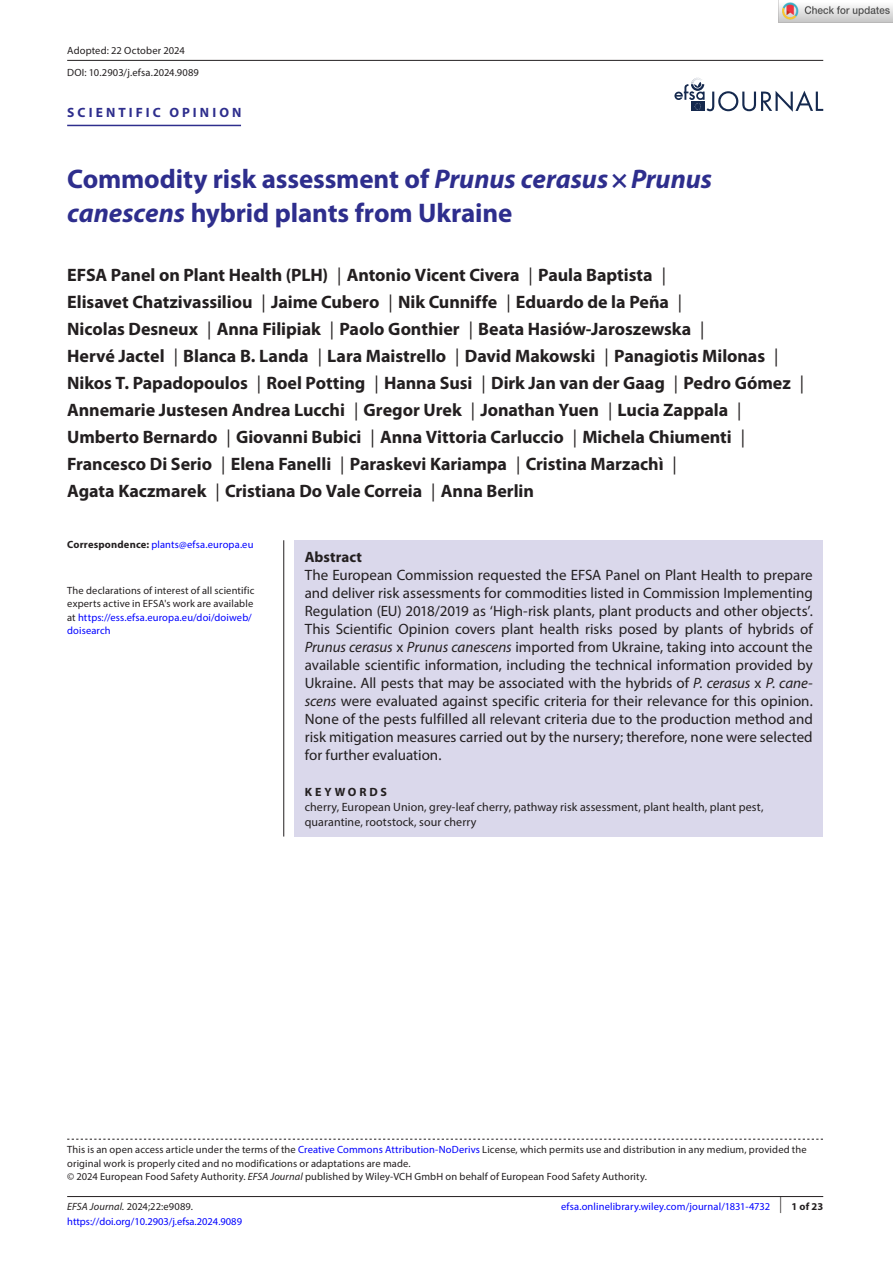
<style>
.page{position:relative;width:893px;height:1263px;background:#fff}
.page>*{position:absolute;margin:0;border:0;box-sizing:border-box;transform-origin:0 0}
.t1{font:700 27px/34.5px "Myriad Pro";letter-spacing:-.005em;color:#2e2e8d}
.t2{font:700 18px/27px "Myriad Pro";letter-spacing:-.005em;color:#231f20}
.t3{font:15px/18px "Myriad Pro";color:#231f20;text-align:justify}
.t4{font:700 15px "Myriad Pro";color:#231f20}
.t5{font:700 13.5px "Myriad Pro";letter-spacing:.23em;color:#2e2e8d}
.t6{font:12px/15px "Myriad Pro";letter-spacing:.005em;color:#231f20}
.t7{font:700 12px "Myriad Pro";letter-spacing:.24em;color:#231f20}
.t8{font:10.5px/13.5px "Myriad Pro";letter-spacing:.015em;color:#231f20}
.t9{font:10.5px "Myriad Pro";letter-spacing:.01em;color:#00f}
.t10{font:700 10.5px "Myriad Pro";color:#231f20}
.s1{font-style:italic}
.s2{font-weight:400}
.s3{font-weight:700;color:#231f20}
.s4{color:#00f}
</style>
<div class="page">
<hr style="left:67px;top:1196px;width:756px;height:1px;background:#231f20">
<svg style="left:674px;top:78px;width:149px;height:34px"></svg>
<hr style="left:67px;top:125px;width:174px;height:1px;background:#2e2e8d">
<hr style="left:67px;top:60px;width:756px;height:1px;background:#231f20">
<svg style="left:67px;top:1139px;width:756px;height:1px"></svg>
<div style="left:294px;top:540px;width:529px;height:296px;background:#dad8eb"></div>
<hr style="left:283px;top:540px;width:1px;height:296px;background:#231f20">
<img style="left:779px;top:2px;width:114px;height:20px">
<p class="t8" style="left:67px;top:39px;width:133px;line-height:22px">Adopted: 22 October 2024<br>DOI: 10.2903/j.efsa.2024.9089</p>
<p class="t5" style="left:67px;top:104px;width:176px">SCIENTIFIC OPINION</p>
<h1 class="t1" style="left:67px;top:160px;width:646px">Commodity risk assessment of <span class="s1">Prunus cerasus</span>×<span class="s1">Prunus canescens</span> hybrid plants from Ukraine</h1>
<p class="t2" style="left:67px;top:261px;width:738px">EFSA Panel on Plant Health (PLH) <span class="s2">|</span> Antonio Vicent Civera <span class="s2">|</span> Paula Baptista <span class="s2">|<br></span>Elisavet Chatzivassiliou <span class="s2">|</span> Jaime Cubero <span class="s2">|</span> Nik Cunniffe <span class="s2">|</span> Eduardo de la Peña <span class="s2">|<br></span>Nicolas Desneux <span class="s2">|</span> Anna Filipiak <span class="s2">|</span> Paolo Gonthier <span class="s2">|</span> Beata Hasiów-Jaroszewska <span class="s2">|<br></span>Hervé Jactel <span class="s2">|</span> Blanca B. Landa <span class="s2">|</span> Lara Maistrello <span class="s2">|</span> David Makowski <span class="s2">|</span> Panagiotis Milonas <span class="s2">| </span>Nikos T. Papadopoulos <span class="s2">|</span> Roel Potting <span class="s2">|</span> Hanna Susi <span class="s2">|</span> Dirk Jan van der Gaag <span class="s2">|</span> Pedro Gómez <span class="s2">| </span>Annemarie Justesen Andrea Lucchi <span class="s2">|</span> Gregor Urek <span class="s2">|</span> Jonathan Yuen <span class="s2">|</span> Lucia Zappala <span class="s2">| </span>Umberto Bernardo <span class="s2">|</span> Giovanni Bubici <span class="s2">|</span> Anna Vittoria Carluccio <span class="s2">|</span> Michela Chiumenti <span class="s2">| </span>Francesco Di Serio <span class="s2">|</span> Elena Fanelli <span class="s2">|</span> Paraskevi Kariampa <span class="s2">|</span> Cristina Marzachì <span class="s2">|<br></span>Agata Kaczmarek <span class="s2">|</span> Cristiana Do Vale Correia <span class="s2">|</span> Anna Berlin</p>
<p class="t9" style="left:67px;top:538px;width:188px"><span class="s3">Correspondence:</span> plants@efsa.europa.eu</p>
<p class="t8" style="left:67px;top:583px;width:189px">The declarations of interest of all scientific experts active in EFSA's work are available at <span class="s4">https://ess.efsa.europa.eu/doi/doiweb/ doisearch</span></p>
<p class="t4" style="left:305px;top:547px;width:59px">Abstract</p>
<p class="t3" style="left:305px;top:566px;width:510px">The European Commission requested the EFSA Panel on Plant Health to prepare and deliver risk assessments for commodities listed in Commission Implementing Regulation (EU) 2018/2019 as ‘High-risk plants, plant products and other objects’.<br>This Scientific Opinion covers plant health risks posed by plants of hybrids of <span class="s1">Prunus cerasus</span> x <span class="s1">Prunus canescens</span> imported from Ukraine, taking into account the available scientific information, including the technical information provided by Ukraine. All pests that may be associated with the hybrids of <span class="s1">P. cerasus</span> x <span class="s1">P. cane&shy;scens</span> were evaluated against specific criteria for their relevance for this opinion.<br>None of the pests fulfilled all relevant criteria due to the production method and risk mitigation measures carried out by the nursery; therefore, none were selected for further evaluation.</p>
<p class="t7" style="left:305px;top:784px;width:84px">KEYWORDS</p>
<p class="t6" style="left:305px;top:799px;width:460px">cherry, European Union, grey-leaf cherry, pathway risk assessment, plant health, plant pest, quarantine, rootstock, sour cherry</p>
<p class="t8" style="left:67px;top:1142px;width:741px">This is an open access article under the terms of the <span class="s4">Creative Commons Attribution-NoDerivs</span> License, which permits use and distribution in any medium, provided the original work is properly cited and no modifications or adaptations are made.<br>© 2024 European Food Safety Authority. <span class="s1">EFSA Journal</span> published by Wiley-VCH GmbH on behalf of European Food Safety Authority.</p>
<p class="t8" style="left:67px;top:1200px;width:127px"><span class="s1">EFSA Journal.</span> 2024;22:e9089.</p>
<p class="t10" style="left:780px;top:1200px;width:45px"><sup>|</sup> 1 of 23</p>
<p class="t9" style="left:67px;top:1215px;width:176px">https://doi.org/10.2903/j.efsa.2024.9089</p>
<p class="t9" style="left:561px;top:1200px;width:211px">efsa.onlinelibrary.wiley.com/journal/1831-4732</p>
</div>
